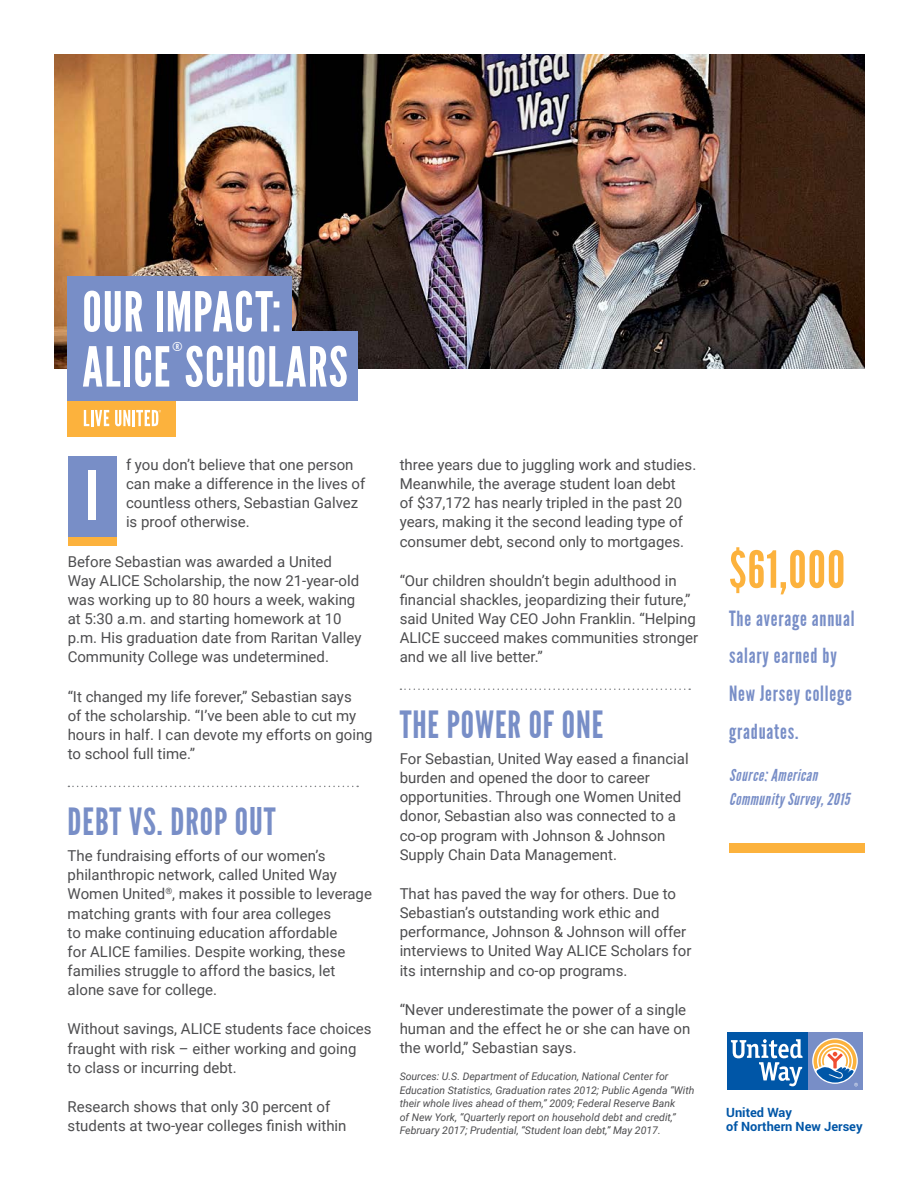
<style>
.page{position:relative;width:918px;height:1188px;background:#fff}
.page>*{position:absolute;margin:0;border:0;box-sizing:border-box;transform-origin:0 0}
.t1{font:67.5px "League Gothic";color:#fff}
.t2{font:55.05px/55.1px "League Gothic";letter-spacing:.02em;color:#fff}
.t3{font:51px "League Gothic";color:#fcb23d}
.t4{font:37.5px "League Gothic";letter-spacing:.025em;color:#788ec7}
.t5{font:21px/37.8px "League Gothic";letter-spacing:.04em;color:#788ec7}
.t6{font:italic 16.5px/24px "League Gothic";letter-spacing:.03em;color:#788ec7}
.t7{font:15px/19.2px "Roboto";color:#4d4d4f}
.t8{font:700 12.9px/14px "Roboto";color:#0056a7}
.t9{font:12.45px "League Gothic";color:#fff}
.t10{font:italic 10.5px/13.5px "Roboto";color:#4d4d4f}
</style>
<div class="page">
<svg style="left:727px;top:1032px;width:136px;height:1px"></svg>
<div style="left:807px;top:1033px;width:56px;height:57px;background:#788ec7"></div>
<svg style="left:812px;top:1038px;width:46px;height:46px"></svg>
<div style="left:727px;top:1033px;width:80px;height:57px;background:#0056a7"></div>
<svg style="left:731px;top:1039px;width:72px;height:47px"></svg>
<svg style="left:814px;top:1040px;width:44px;height:46px"></svg>
<img style="left:54px;top:54px;width:810px;height:314px">
<div style="left:68px;top:332px;width:290px;height:69px;background:#788ec7"></div>
<div style="left:68px;top:401px;width:108px;height:35px;background:#fcb23d"></div>
<svg style="left:84px;top:410px;width:25px;height:16px"></svg>
<svg style="left:115px;top:410px;width:15px;height:16px"></svg>
<hr style="left:132px;top:410px;width:3px;height:16px;background:#fff">
<svg style="left:136px;top:410px;width:25px;height:16px"></svg>
<div style="left:68px;top:456px;width:49px;height:90px;background:#788ec7"></div>
<div style="left:68px;top:537px;width:49px;height:9px;background:#fcb23d"></div>
<div style="left:68px;top:277px;width:224px;height:69px;background:#788ec7"></div>
<div style="left:729px;top:843px;width:135px;height:9px;background:#fcb23d"></div>
<svg style="left:400px;top:688px;width:290px;height:2px"></svg>
<svg style="left:68px;top:786px;width:290px;height:1px"></svg>
<h2 class="t2" style="left:82px;top:285px;width:267px">OUR IMPACT:<br>ALICE SCHOLARS</h2>
<p class="t9" style="left:173px;top:339px;width:11px">®</p>
<p class="t7" style="left:126px;top:455px;width:241px">f you don’t believe that one person can make a difference in the lives of countless others, Sebastian Galvez is proof otherwise.</p>
<p class="t7" style="left:68px;top:551px;width:295px">Before Sebastian was awarded a United Way ALICE Scholarship, the now 21-year-old was working up to 80 hours a week, waking at 5:30 a.m. and starting homework at 10 p.m. His graduation date from Raritan Valley Community College was undetermined.</p>
<p class="t7" style="left:68px;top:686px;width:307px">“It changed my life forever,” Sebastian says<br>of the scholarship. “I’ve been able to cut my hours in half. I can devote my efforts on going to school full time.”</p>
<h1 class="t1" style="left:86px;top:457px;width:14px">I</h1>
<h3 class="t4" style="left:68px;top:800px;width:209px">DEBT VS. DROP OUT</h3>
<p class="t7" style="left:68px;top:846px;width:306px">The fundraising efforts of our women’s philanthropic network, called United Way Women United<sup>®</sup>, makes it possible to leverage matching grants with four area colleges<br>to make continuing education affordable<br>for ALICE families. Despite working, these families struggle to afford the basics, let alone save for college.</p>
<p class="t7" style="left:68px;top:1019px;width:305px">Without savings, ALICE students face choices fraught with risk – either working and going to class or incurring debt.</p>
<p class="t7" style="left:68px;top:1097px;width:280px">Research shows that only 30 percent of students at two-year colleges finish within</p>
<p class="t7" style="left:400px;top:455px;width:298px">three years due to juggling work and studies.<br>Meanwhile, the average student loan debt<br>of $37,172 has nearly tripled in the past 20 years, making it the second leading type of consumer debt, second only to mortgages.</p>
<p class="t7" style="left:400px;top:570px;width:300px">“Our children shouldn’t begin adulthood in financial shackles, jeopardizing their future,” said United Way CEO John Franklin. “Helping ALICE succeed makes communities stronger and we all live better.”</p>
<h3 class="t4" style="left:400px;top:703px;width:205px">THE POWER OF ONE</h3>
<p class="t7" style="left:400px;top:749px;width:291px">For Sebastian, United Way eased a financial burden and opened the door to career opportunities. Through one Women United donor, Sebastian also was connected to a co-op program with Johnson &amp; Johnson Supply Chain Data Management.</p>
<p class="t7" style="left:400px;top:884px;width:293px">That has paved the way for others. Due to Sebastian’s outstanding work ethic and performance, Johnson &amp; Johnson will offer interviews to United Way ALICE Scholars for its internship and co-op programs.</p>
<p class="t7" style="left:400px;top:1000px;width:292px">“Never underestimate the power of a single human and the effect he or she can have on the world,” Sebastian says.</p>
<p class="t10" style="left:400px;top:1069px;width:296px">Sources: U.S. Department of Education, National Center for Education Statistics, Graduation rates 2012; Public Agenda “With their whole lives ahead of them,” 2009; Federal Reserve Bank<br>of New York, “Quarterly report on household debt and credit,” February 2017; Prudential, “Student loan debt,” May 2017.</p>
<h3 class="t3" style="left:729px;top:540px;width:117px">$61,000</h3>
<h3 class="t5" style="left:729px;top:600px;width:127px">The average annual salary earned by<br>New Jersey college graduates.</h3>
<p class="t6" style="left:729px;top:763px;width:122px">Source: American<br>Community Survey, 2015</p>
<p class="t8" style="left:726px;top:1105px;width:138px">United Way<br>of Northern New Jersey</p>
</div>
